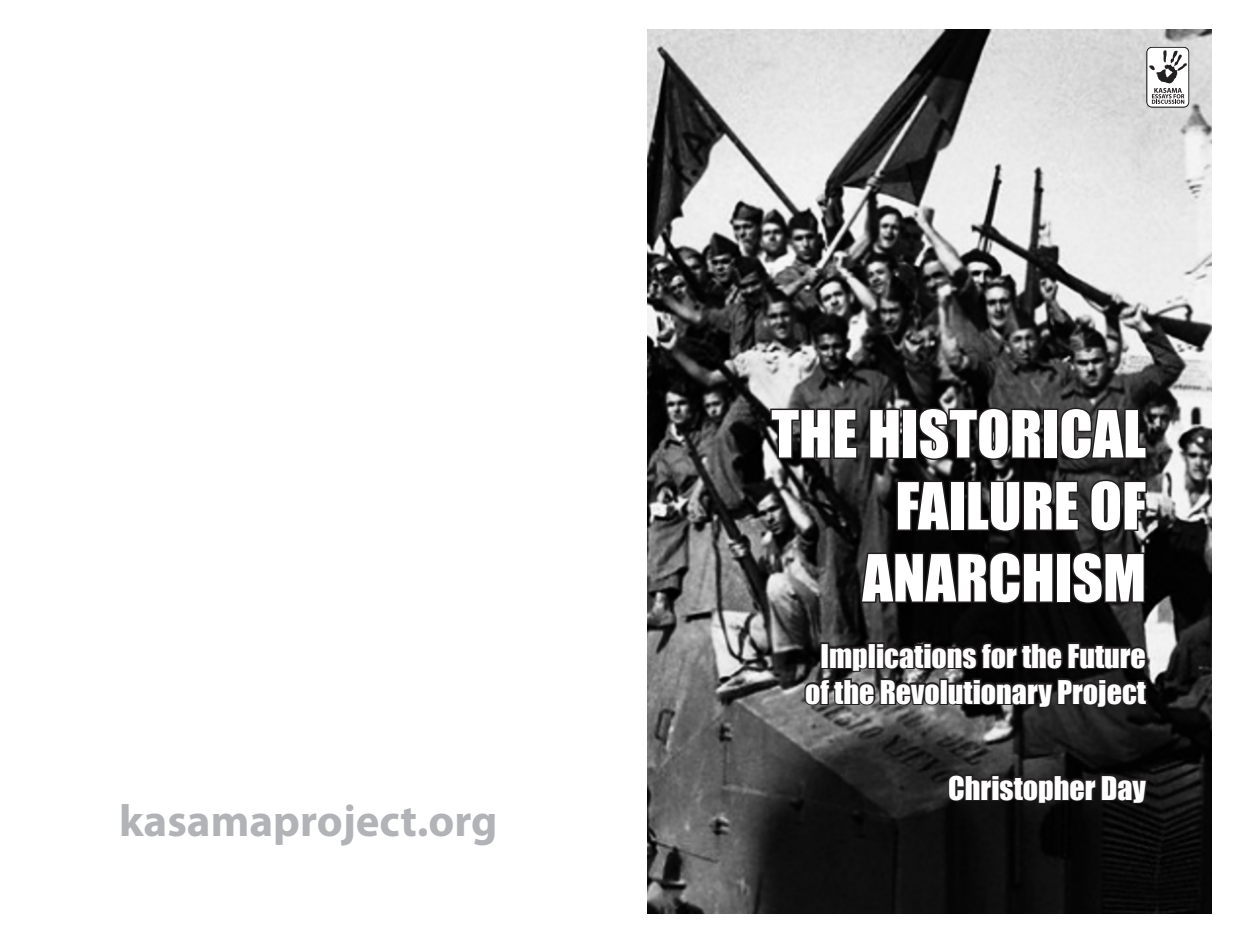
<style>
.page{position:relative;width:1242px;height:945px;background:#fff}
.page>*{position:absolute;margin:0;border:0;box-sizing:border-box;transform-origin:0 0}
.t1{font:60px/72px "Impact";color:#fff;text-align:right}
.t2{font:700 45px "Myriad Pro";color:#b2b3b7}
.t3{font:30px/36px "Impact";color:#fff;text-align:center}
</style>
<div class="page">
<img style="left:648px;top:29px;width:564px;height:885px">
<svg style="left:769px;top:393px;width:379px;height:213px;background:#292929"></svg>
<svg style="left:802px;top:641px;width:347px;height:84px;background:#2e2d2d"></svg>
<svg style="left:946px;top:772px;width:203px;height:49px;background:#161515"></svg>
<svg style="left:1146px;top:46px;width:44px;height:62px"></svg>
<h2 class="t2" style="left:119px;top:791px;width:380px">kasamaproject.org</h2>
<h1 class="t1" style="left:771px;top:396px;width:376px">THE HISTORICAL<br>FAILURE OF<br>ANARCHISM</h1>
<p class="t3" style="left:805px;top:637px;width:342px">Implications for the Future of the Revolutionary Project</p>
<p class="t3" style="left:948px;top:769px;width:199px">Christopher Day</p>
</div>
